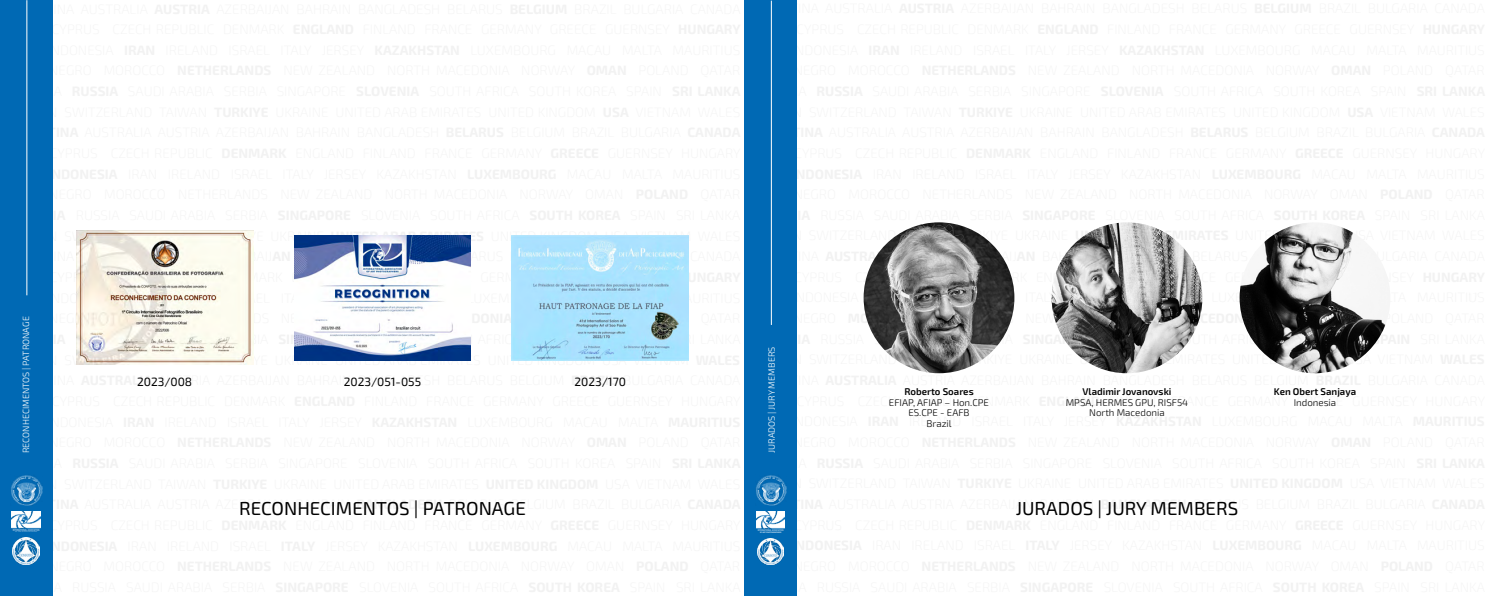
<style>
.page{position:relative;width:1489px;height:596px;background:#fff}
.page>*{position:absolute;margin:0;border:0;box-sizing:border-box;transform-origin:0 0}
.t1{font:18.75px "Exo 2";color:#000}
.t2{font:12px "Exo 2";color:#000}
.t3{font:300 9.75px/10.5px "Exo 2";color:#000;text-align:center}
.t4{font:600 9.75px "Exo 2";color:#000}
.t5{font:300 9px "Exo 2";color:#fff}
</style>
<div class="page">
<img style="left:863px;top:222px;width:151px;height:151px;border-radius:75px">
<img style="left:1051px;top:222px;width:151px;height:151px;border-radius:75px">
<img style="left:1239px;top:222px;width:151px;height:151px;border-radius:75px">
<img style="left:512px;top:235px;width:176px;height:125px">
<img style="left:294px;top:235px;width:177px;height:125px">
<img style="left:76px;top:230px;width:177px;height:134px">
<div style="left:0;top:1px;width:52px;height:594px;background:#0069b4"></div>
<img style="left:11px;top:475px;width:31px;height:30px">
<img style="left:13px;top:537px;width:26px;height:27px">
<img style="left:12px;top:511px;width:28px;height:20px">
<hr style="left:26px;top:0;width:1px;height:295px;background:#fff">
<div style="left:744px;top:0;width:52px;height:595px;background:#0069b4"></div>
<img style="left:755px;top:475px;width:31px;height:30px">
<img style="left:757px;top:538px;width:27px;height:26px">
<img style="left:756px;top:511px;width:28px;height:21px">
<hr style="left:771px;top:1px;width:1px;height:324px;background:#fff">
<p class="t5" style="left:21px;top:453px;width:138px;rotate:-90deg">RECONHECIMENTOS | PATRONAGE</p>
<p class="t2" style="left:137px;top:375px;width:56px">2023/008</p>
<p class="t2" style="left:344px;top:375px;width:79px">2023/051-055</p>
<p class="t2" style="left:574px;top:375px;width:53px">2023/170</p>
<h1 class="t1" style="left:239px;top:497px;width:288px">RECONHECIMENTOS | PATRONAGE</h1>
<p class="t5" style="left:766px;top:452px;width:108px;rotate:-90deg">JURADOS | JURY MEMBERS</p>
<p class="t4" style="left:904px;top:386px;width:71px">Roberto Soares</p>
<p class="t3" style="left:888px;top:397px;width:102px">EFIAP, AFIAP – Hon.CPE<br>ES.CPE - EAFB<br>Brazil</p>
<p class="t4" style="left:1082px;top:386px;width:90px">Vladimir Jovanovski</p>
<p class="t3" style="left:1065px;top:397px;width:124px">MPSA, HERMES GPU, RISF54<br>North Macedonia</p>
<h1 class="t1" style="left:1015px;top:497px;width:224px">JURADOS | JURY MEMBERS</h1>
<p class="t4" style="left:1273px;top:386px;width:84px">Ken Obert Sanjaya</p>
<p class="t3" style="left:1293px;top:397px;width:44px">Indonesia</p>
</div>
